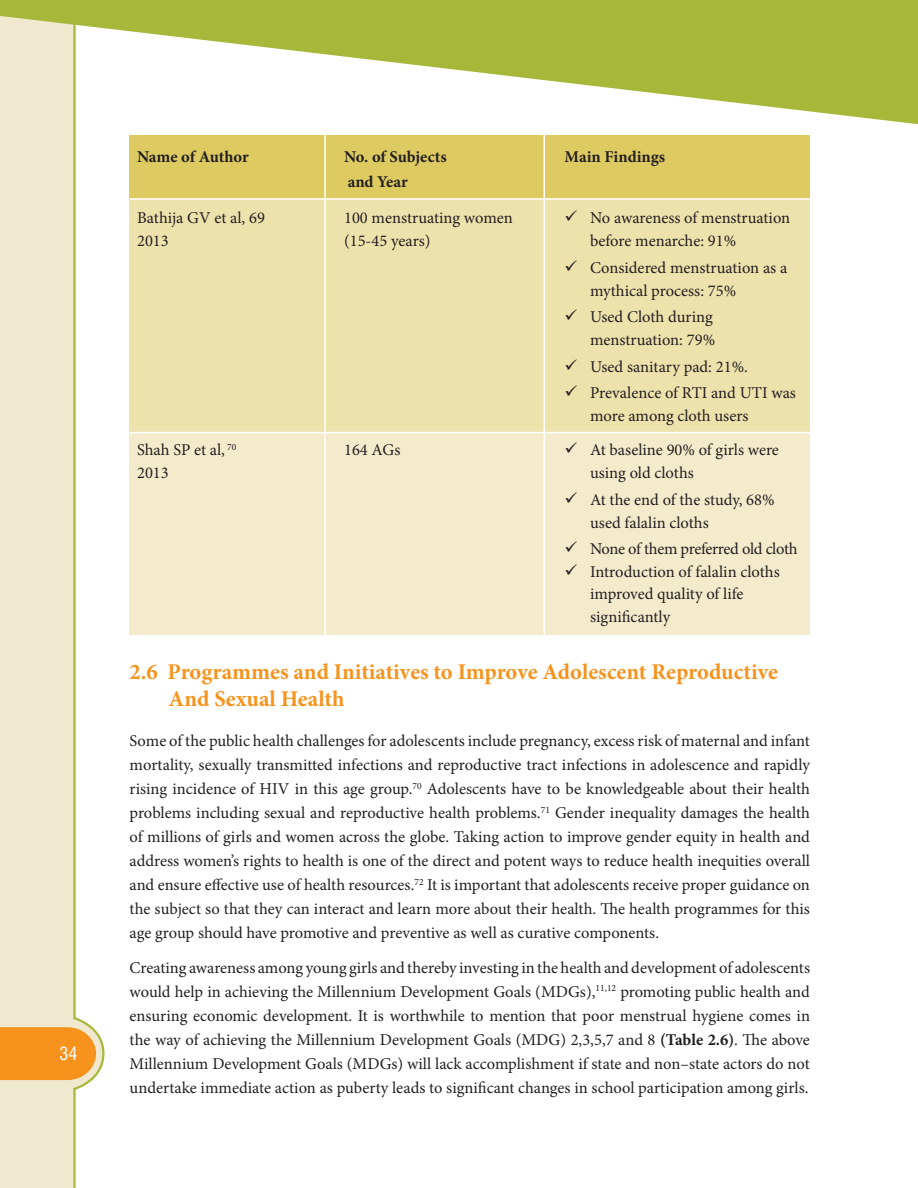
<style>
.page{position:relative;width:918px;height:1188px;background:#fff}
.page>*{position:absolute;margin:0;border:0;box-sizing:border-box;transform-origin:0 0}
.t1{font:700 22.5px/27px "Minion Pro";color:#f7931d}
.t2{font:condensed 18px "Swiss 721 BT";color:#fff}
.t3{font:16.5px/24px "Minion Pro";color:#231f20}
.t4{font:700 16.5px "Minion Pro";color:#231f20}
.s1{font-weight:700}
</style>
<div class="page">
<svg style="left:0;top:124px;width:105px;height:1064px"></svg>
<svg style="left:0;top:0;width:918px;height:124px;fill:#a7b739"></svg>
<div style="left:130px;top:135px;width:680px;height:499px;background:#ede1ac"></div>
<div style="left:130px;top:135px;width:680px;height:63px;background:#ddca61"></div>
<div style="left:130px;top:432px;width:680px;height:202px;background:#f3ebcb"></div>
<hr style="left:324px;top:135px;width:2px;height:499px;background:#fff">
<hr style="left:543px;top:135px;width:2px;height:499px;background:#fff">
<hr style="left:130px;top:198px;width:680px;height:2px;background:#fff">
<hr style="left:130px;top:432px;width:680px;height:1px;background:#fff">
<p class="t2" style="left:60px;top:1047px;width:19px">34</p>
<p class="t4" style="left:137px;top:150px;width:113px">Name of Author</p>
<p class="t4" style="left:344px;top:150px;width:104px">No. of Subjects</p>
<p class="t4" style="left:565px;top:150px;width:102px">Main Findings</p>
<p class="t4" style="left:348px;top:176px;width:62px">and Year</p>
<p class="t3" style="left:137px;top:207px;width:129px">Bathija GV et al, 69</p>
<p class="t3" style="left:344px;top:207px;width:170px">100 menstruating women</p>
<p class="t3" style="left:590px;top:207px;width:202px">No awareness of menstruation</p>
<p class="t3" style="left:137px;top:230px;width:33px">2013</p>
<p class="t3" style="left:344px;top:230px;width:88px">(15-45 years)</p>
<p class="t3" style="left:590px;top:229px;width:199px;line-height:26.2px">before menarche: 91%<br>Considered menstruation as a</p>
<p class="t3" style="left:590px;top:279px;width:148px;line-height:26.2px">mythical process: 75%<br>Used Cloth during</p>
<p class="t3" style="left:590px;top:328px;width:207px;line-height:26.2px">menstruation: 79%<br>Used sanitary pad: 21%.<br>Prevalence of RTI and UTI was</p>
<p class="t3" style="left:590px;top:405px;width:160px">more among cloth users</p>
<p class="t3" style="left:137px;top:439px;width:101px">Shah SP et al, <sup>70</sup></p>
<p class="t3" style="left:344px;top:439px;width:58px">164 AGs</p>
<p class="t3" style="left:590px;top:439px;width:190px">At baseline 90% of girls were</p>
<p class="t3" style="left:137px;top:463px;width:33px">2013</p>
<p class="t3" style="left:590px;top:461px;width:186px;line-height:26.2px">using old cloths<br>At the end of the study, 68%</p>
<p class="t3" style="left:590px;top:511px;width:209px;line-height:26.2px">used falalin cloths<br>None of them preferred old cloth</p>
<p class="t3" style="left:590px;top:562px;width:191px;line-height:22.5px">Introduction of falalin cloths improved quality of life significantly</p>
<h1 class="t1" style="left:169px;top:660px;width:611px;text-indent:-39px">2.6 Programmes and Initiatives to Improve Adolescent Reproductive<br>And Sexual Health</h1>
<p class="t3" style="left:130px;top:730px;width:682px;text-align:justify">Some of the public health challenges for adolescents include pregnancy, excess risk of maternal and infant mortality, sexually transmitted infections and reproductive tract infections in adolescence and rapidly rising incidence of HIV in this age group.<sup>70</sup> Adolescents have to be knowledgeable about their health problems including sexual and reproductive health problems.<sup>71</sup> Gender inequality damages the health of millions of girls and women across the globe. Taking action to improve gender equity in health and address women’s rights to health is one of the direct and potent ways to reduce health inequities overall and ensure effective use of health resources.<sup>72</sup> It is important that adolescents receive proper guidance on the subject so that they can interact and learn more about their health. The health programmes for this age group should have promotive and preventive as well as curative components.</p>
<p class="t3" style="left:130px;top:957px;width:682px;text-align:justify">Creating awareness among young girls and thereby investing in the health and development of adolescents would help in achieving the Millennium Development Goals (MDGs),<sup>11,12</sup> promoting public health and ensuring economic development. It is worthwhile to mention that poor menstrual hygiene comes in the way of achieving the Millennium Development Goals (MDG) 2,3,5,7 and 8 <span class="s1">(Table 2.6)</span>. The above Millennium Development Goals (MDGs) will lack accomplishment if state and non–state actors do not undertake immediate action as puberty leads to significant changes in school participation among girls.</p>
</div>
